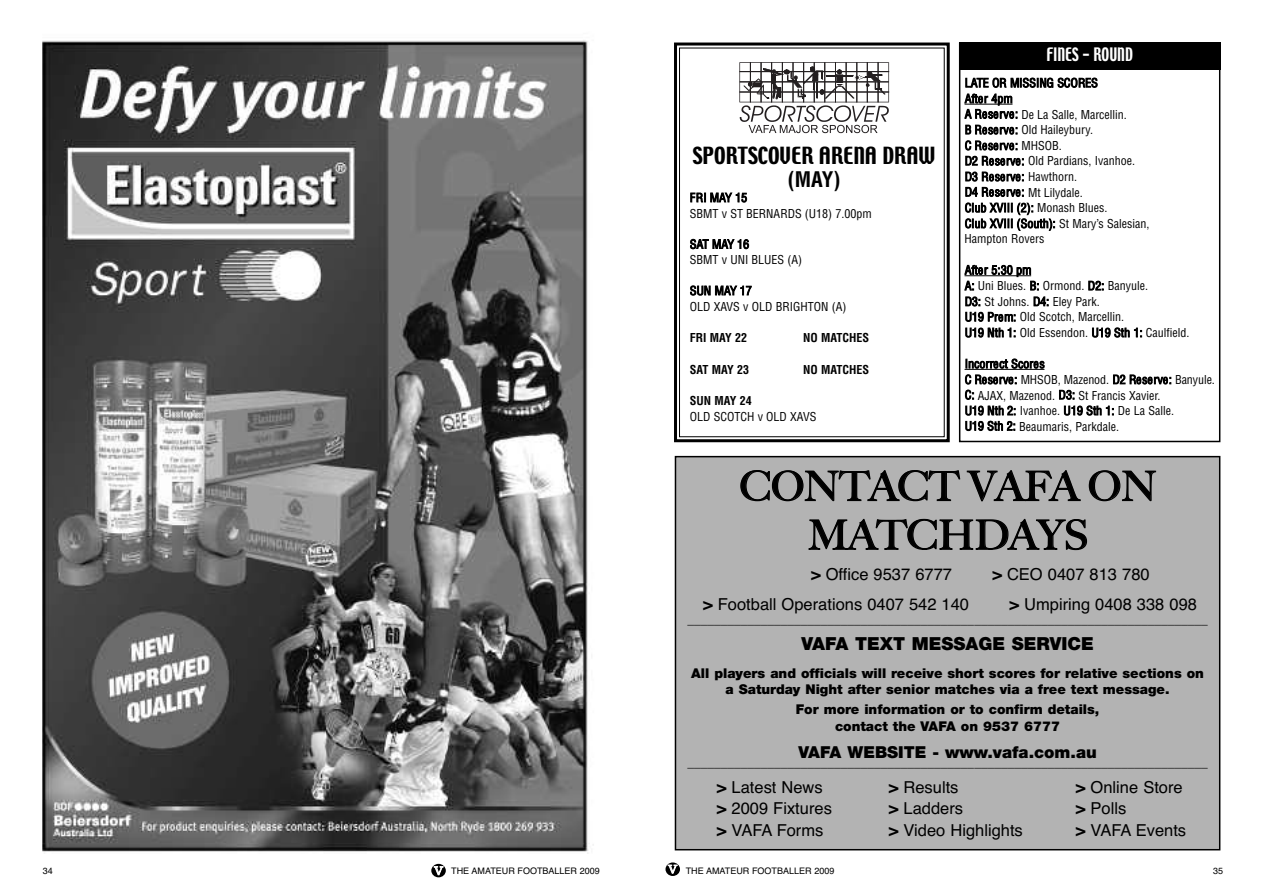
<style>
.page{position:relative;width:1263px;height:893px;background:#fff}
.page>*{position:absolute;margin:0;border:0;box-sizing:border-box;transform-origin:0 0}
.t1{font:500 40.5px/48.8px "Big Caslon";color:#000;text-align:center}
.t2{font:21px "Techno";color:#000}
.t3{font:700 condensed 21px "Helvetica";color:#000}
.t4{font:900 18px "Helvetica Neue";color:#000}
.t5{font:16.5px "Helvetica";color:#000}
.t6{font:900 16.5px "Helvetica Neue";color:#000}
.t7{font:16.5px "Techno";color:#fff;scale:.85 1}
.t8{font:900 13.5px/16.2px "Helvetica Neue";color:#000;text-align:center}
.t9{font:condensed 12px/15.6px "Helvetica";color:#000}
.t10{font:700 12px "Helvetica";color:#000}
.t11{font:700 condensed 12px "Helvetica";color:#000}
.t12{font:9px "Helvetica";color:#000}
.s1{font-weight:700}
.s2{font-family:"Bookman";font-weight:300;font-size:12px;color:#fff}
</style>
<div class="page">
<img style="left:42px;top:40px;width:552px;height:838px">
<div style="left:959px;top:43px;width:261px;height:399px;border:2px solid #000"></div>
<div style="left:665px;top:862px;width:15px;height:14px;background:#000;border-radius:50%"></div>
<div style="left:431px;top:864px;width:15px;height:13px;background:#000;border-radius:50%"></div>
<svg style="left:739px;top:62px;width:150px;height:71px"></svg>
<div style="left:674px;top:43px;width:276px;height:399px;border:3px solid #000"></div>
<div style="left:679px;top:48px;width:266px;height:389px;border:1px solid #000"></div>
<div style="left:959px;top:43px;width:261px;height:27px;background:#000"></div>
<hr style="left:964px;top:104px;width:48px;height:1px;background:#000">
<hr style="left:964px;top:275px;width:67px;height:1px;background:#000">
<hr style="left:964px;top:369px;width:80px;height:1px;background:#000">
<div style="left:675px;top:457px;width:545px;height:393px;background:#b3b3b3"></div>
<div style="left:675px;top:456px;width:545px;height:394px;border:2px solid #000"></div>
<h3 class="t7" style="left:1046px;top:46px;width:103px">FINES - ROUND</h3>
<p class="t9" style="left:964px;top:75px;width:187px">LATE OR MISSING SCORES<br>After 4pm<br>A Reserve: De La Salle, Marcellin.<br>B Reserve: Old Haileybury.<br>C Reserve: MHSOB.<br>D2 Reserve: Old Pardians, Ivanhoe.<br>D3 Reserve: Hawthorn.<br>D4 Reserve: Mt Lilydale.<br>Club XVIII (2): Monash Blues.<br>Club XVIII (South): St Mary’s Salesian,<br>Hampton Rovers</p>
<p class="t9" style="left:965px;top:262px;width:226px">After 5:30 pm<br>A: Uni Blues. B: Ormond. D2: Banyule.<br>D3: St Johns. D4: Eley Park.<br>U19 Prem: Old Scotch, Marcellin.<br>U19 Nth 1: Old Essendon. U19 Sth 1: Caulfield.</p>
<p class="t9" style="left:965px;top:356px;width:252px">Incorrect Scores<br>C Reserve: MHSOB, Mazenod. D2 Reserve: Banyule.<br>C: AJAX, Mazenod. D3: St Francis Xavier.<br>U19 Nth 2: Ivanhoe. U19 Sth 1: De La Salle.<br>U19 Sth 2: Beaumaris, Parkdale.</p>
<h1 class="t1" style="left:740px;top:462px;width:418px">CONTACT VAFA ON<br>MATCHDAYS</h1>
<h3 class="t5" style="left:811px;top:565px;width:142px"><span class="s1">&gt;</span> Office 9537 6777</h3>
<h3 class="t5" style="left:992px;top:565px;width:159px"><span class="s1">&gt;</span> CEO 0407 813 780</h3>
<h3 class="t5" style="left:703px;top:595px;width:267px"><span class="s1">&gt;</span> Football Operations 0407 542 140</h3>
<h3 class="t5" style="left:1009px;top:595px;width:189px"><span class="s1">&gt;</span> Umpiring 0408 338 098</h3>
<p class="t10" style="left:687px;top:613px;width:522px">______________________________________________________________________________</p>
<h3 class="t4" style="left:801px;top:637px;width:294px">VAFA TEXT MESSAGE SERVICE</h3>
<p class="t8" style="left:691px;top:666px;width:514px">All players and officials will receive short scores for relative sections on a Saturday Night after senior matches via a free text message.</p>
<p class="t8" style="left:796px;top:702px;width:305px">For more information or to confirm details, contact the VAFA on 9537 6777</p>
<h3 class="t6" style="left:798px;top:746px;width:300px">VAFA WEBSITE - www.vafa.com.au</h3>
<p class="t10" style="left:687px;top:756px;width:522px">______________________________________________________________________________</p>
<h3 class="t5" style="left:717px;top:777px;width:107px"><span class="s1">&gt;</span> Latest News</h3>
<h3 class="t5" style="left:889px;top:777px;width:71px"><span class="s1">&gt;</span> Results</h3>
<h3 class="t5" style="left:1076px;top:777px;width:108px"><span class="s1">&gt;</span> Online Store</h3>
<h3 class="t5" style="left:717px;top:799px;width:117px"><span class="s1">&gt;</span> 2009 Fixtures</h3>
<h3 class="t5" style="left:889px;top:799px;width:76px"><span class="s1">&gt;</span> Ladders</h3>
<h3 class="t5" style="left:1076px;top:799px;width:52px"><span class="s1">&gt;</span> Polls</h3>
<h3 class="t5" style="left:717px;top:820px;width:108px"><span class="s1">&gt;</span> VAFA Forms</h3>
<h3 class="t5" style="left:889px;top:820px;width:136px"><span class="s1">&gt;</span> Video Highlights</h3>
<h3 class="t5" style="left:1076px;top:820px;width:112px"><span class="s1">&gt;</span> VAFA Events</h3>
<h2 class="t2" style="left:693px;top:144px;width:244px">SPORTSCOVER ARENA DRAW</h2>
<h2 class="t3" style="left:788px;top:167px;width:54px">(MAY)</h2>
<p class="t9" style="left:690px;top:190px;width:184px;line-height:16px">FRI MAY 15<br>SBMT v ST BERNARDS (U18) 7.00pm</p>
<p class="t9" style="left:690px;top:236px;width:114px">SAT MAY 16<br>SBMT v UNI BLUES (A)</p>
<p class="t9" style="left:690px;top:283px;width:158px">SUN MAY 17<br>OLD XAVS v OLD BRIGHTON (A)</p>
<p class="t11" style="left:690px;top:331px;width:59px">FRI MAY 22</p>
<p class="t11" style="left:803px;top:331px;width:67px">NO MATCHES</p>
<p class="t11" style="left:690px;top:363px;width:61px">SAT MAY 23</p>
<p class="t11" style="left:803px;top:363px;width:67px">NO MATCHES</p>
<p class="t11" style="left:690px;top:394px;width:63px">SUN MAY 24</p>
<p class="t9" style="left:690px;top:409px;width:128px">OLD SCOTCH v OLD XAVS</p>
<p class="t12" style="left:43px;top:866px;width:12px">34</p>
<p class="t12" style="left:434px;top:865px;width:167px"><span class="s2">V</span> THE AMATEUR FOOTBALLER 2009</p>
<p class="t12" style="left:668px;top:866px;width:167px"><span class="s2">V</span> THE AMATEUR FOOTBALLER 2009</p>
<p class="t12" style="left:1213px;top:866px;width:12px">35</p>
</div>
